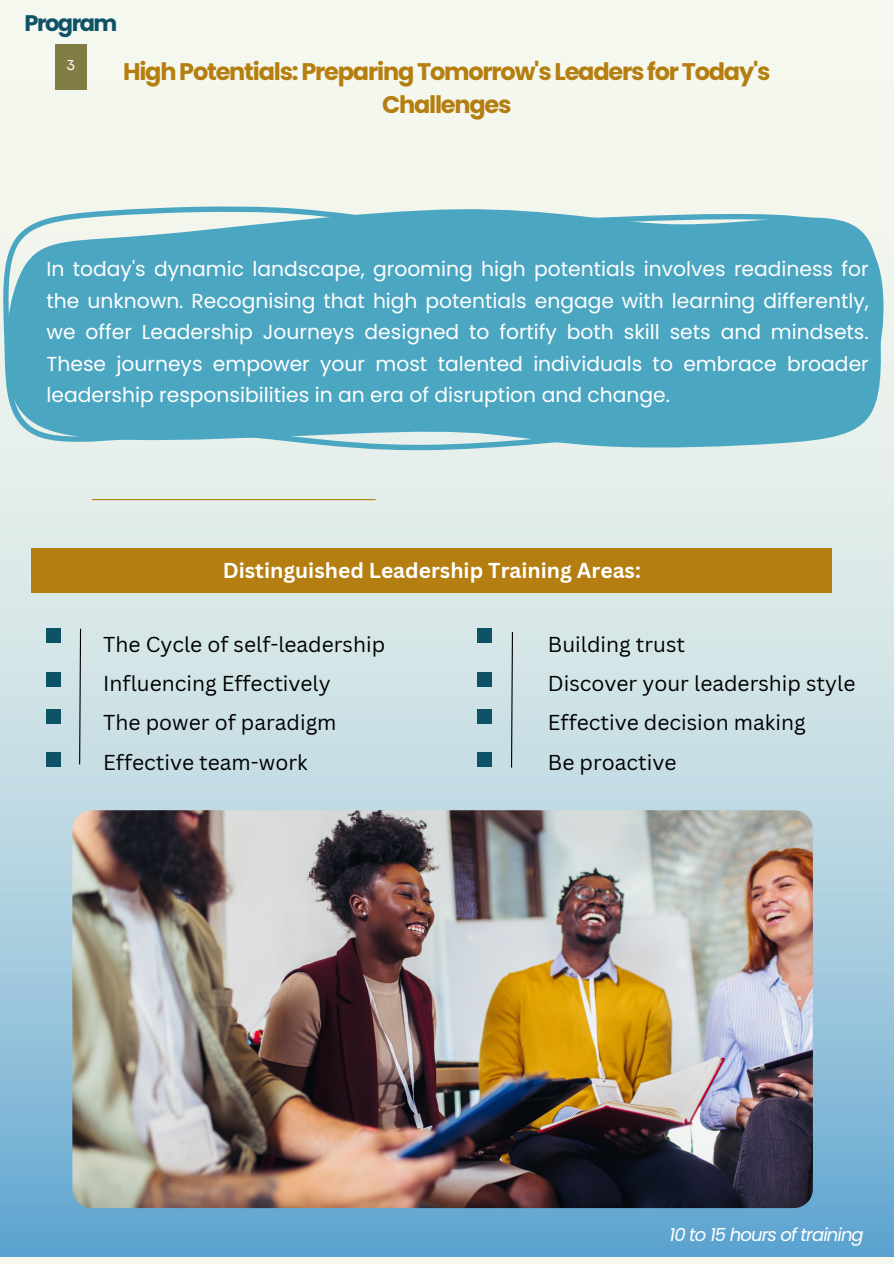
<style>
.page{position:relative;width:894px;height:1264px;background:#fff}
.page>*{position:absolute;margin:0;border:0;box-sizing:border-box;transform-origin:0 0}
.t1{font:700 24px/32.7px "Poppins";letter-spacing:-.05em;color:#b57e10;text-align:center}
.t2{font:700 22.5px "Poppins";letter-spacing:-.07em;color:#0e5267}
.t3{font:21px/39.3px "Canva Sans";color:#000}
.t4{font:700 21px "Canva Sans";color:#fff}
.t5{font:20.25px/31.5px "Poppins";color:#fff;text-align:justify}
.t6{font:italic 18px "Poppins";letter-spacing:-.05em;color:#fff}
.t7{font:15px "Codec Pro";color:#fff}
</style>
<div class="page">
<img style="left:0;top:0;width:893px;height:1256px">
<hr style="left:92px;top:499px;width:283px;height:1px;background:#b57e10">
<svg style="left:0;top:208px;width:883px;height:241px;background:#5badc6"></svg>
<div style="left:31px;top:548px;width:800px;height:45px;background:#b57e10"></div>
<img style="left:72px;top:810px;width:740px;height:398px;border-radius:19px">
<svg style="left:78px;top:627px;width:4px;height:138px"></svg>
<div style="left:46px;top:628px;width:15px;height:15px;background:#0e5267"></div>
<div style="left:46px;top:709px;width:15px;height:14px;background:#0e5267"></div>
<div style="left:46px;top:672px;width:15px;height:14px;background:#0e5267"></div>
<div style="left:46px;top:752px;width:15px;height:14px;background:#0e5267"></div>
<div style="left:477px;top:628px;width:14px;height:15px;background:#0e5267"></div>
<div style="left:477px;top:709px;width:14px;height:14px;background:#0e5267"></div>
<div style="left:477px;top:672px;width:14px;height:14px;background:#0e5267"></div>
<div style="left:477px;top:752px;width:14px;height:14px;background:#0e5267"></div>
<svg style="left:510px;top:630px;width:3px;height:138px"></svg>
<div style="left:55px;top:44px;width:32px;height:45px;background:#817d44"></div>
<h3 class="t2" style="left:25px;top:7px;width:94px">Program</h3>
<h3 class="t7" style="left:67px;top:60px;width:9px">3</h3>
<h1 class="t1" style="left:123px;top:56px;width:648px">High Potentials: Preparing Tomorrow's Leaders for Today's<br>Challenges</h1>
<p class="t5" style="left:46px;top:253px;width:823px">In today's dynamic landscape, grooming high potentials involves readiness for the unknown. Recognising that high potentials engage with learning differently, we offer Leadership Journeys designed to fortify both skill sets and mindsets.<br>These journeys empower your most talented individuals to embrace broader leadership responsibilities in an era of disruption and change.</p>
<h1 class="t4" style="left:223px;top:555px;width:419px">Distinguished Leadership Training Areas:</h1>
<p class="t3" style="left:103px;top:623px;width:283px">The Cycle of self-leadership<br>Influencing Effectively<br>The power of paradigm<br>Effective team-work</p>
<h3 class="t3" style="left:547px;top:623px;width:309px">Building trust<br>Discover your leadership style<br>Effective decision making<br>Be proactive</h3>
<h2 class="t6" style="left:669px;top:1221px;width:196px">10 to 15 hours of training</h2>
</div>
